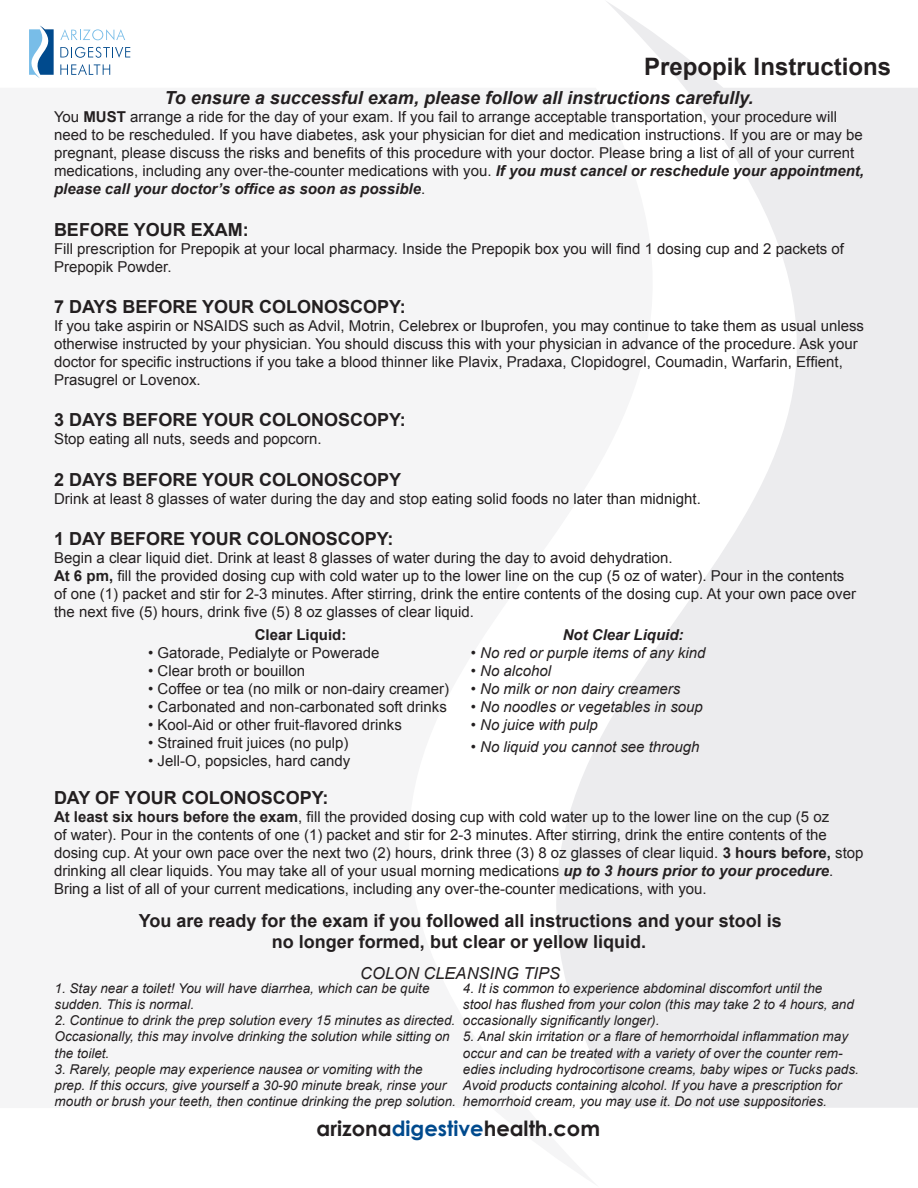
<style>
.page{position:relative;width:918px;height:1188px;background:#fff}
.page>*{position:absolute;margin:0;border:0;box-sizing:border-box;transform-origin:0 0}
.t1{font:700 24px "Arial";color:#231f20}
.t2{font:700 21px "Century Gothic";color:#231f20}
.Paragraph_Style_1{font:700 18px "Arial";color:#231f20}
.t3{font:italic 700 18px "Arial";color:#231f20}
.t4{font:italic 16.5px "Arial";color:#231f20}
.Paragraph_Style_1-2{font:15px/18px "Arial";color:#231f20}
.t5{font:italic 15px "Arial";color:#231f20}
.t6{font:italic 700 15px "Arial";color:#231f20}
.t7{font:700 15px "Arial";color:#231f20}
.t8{font:italic 13.5px/16.2px "Arial";color:#231f20}
.s1{font-weight:700}
.s2{font-weight:700;font-style:italic}
.s3{color:#004a8d}
</style>
<div class="page">
<svg style="left:556px;top:1px;width:362px;height:1107px;fill:#ececee"></svg>
<svg style="left:29px;top:25px;width:101px;height:53px"></svg>
<p class="t1" style="left:644px;top:51px;width:248px">Prepopik Instructions</p>
<p class="t3" style="left:165px;top:86px;width:590px">To ensure a successful exam, please follow all instructions carefully.</p>
<p class="Paragraph_Style_1-2" style="left:54px;top:108px;width:812px">You <span class="s1">MUST</span> arrange a ride for the day of your exam. If you fail to arrange acceptable transportation, your procedure will need to be rescheduled. If you have diabetes, ask your physician for diet and medication instructions. If you are or may be pregnant, please discuss the risks and benefits of this procedure with your doctor. Please bring a list of all of your current medications, including any over-the-counter medications with you. <span class="s2">If you must cancel or reschedule your appointment, please call your doctor’s office as soon as possible</span>.</p>
<p class="Paragraph_Style_1" style="left:54px;top:217px;width:196px">BEFORE YOUR EXAM:</p>
<p class="Paragraph_Style_1-2" style="left:54px;top:240px;width:792px">Fill prescription for Prepopik at your local pharmacy. Inside the Prepopik box you will find 1 dosing cup and 2 packets of<br>Prepopik Powder.</p>
<p class="Paragraph_Style_1" style="left:54px;top:295px;width:353px">7 DAYS BEFORE YOUR COLONOSCOPY:</p>
<p class="Paragraph_Style_1-2" style="left:54px;top:317px;width:812px">If you take aspirin or NSAIDS such as Advil, Motrin, Celebrex or Ibuprofen, you may continue to take them as usual unless otherwise instructed by your physician. You should discuss this with your physician in advance of the procedure. Ask your doctor for specific instructions if you take a blood thinner like Plavix, Pradaxa, Clopidogrel, Coumadin, Warfarin, Effient, Prasugrel or Lovenox.</p>
<p class="Paragraph_Style_1" style="left:54px;top:408px;width:353px">3 DAYS BEFORE YOUR COLONOSCOPY:</p>
<p class="Paragraph_Style_1-2" style="left:54px;top:430px;width:269px">Stop eating all nuts, seeds and popcorn.</p>
<p class="Paragraph_Style_1" style="left:54px;top:468px;width:349px">2 DAYS BEFORE YOUR COLONOSCOPY</p>
<p class="Paragraph_Style_1-2" style="left:54px;top:490px;width:648px">Drink at least 8 glasses of water during the day and stop eating solid foods no later than midnight.</p>
<p class="Paragraph_Style_1" style="left:54px;top:527px;width:341px">1 DAY BEFORE YOUR COLONOSCOPY:</p>
<p class="Paragraph_Style_1-2" style="left:54px;top:549px;width:620px">Begin a clear liquid diet. Drink at least 8 glasses of water during the day to avoid dehydration.</p>
<p class="Paragraph_Style_1-2" style="left:54px;top:567px;width:804px"><span class="s1">At 6 pm,</span> fill the provided dosing cup with cold water up to the lower line on the cup (5 oz of water). Pour in the contents of one (1) packet and stir for 2-3 minutes. After stirring, drink the entire contents of the dosing cup. At your own pace over the next five (5) hours, drink five (5) 8 oz glasses of clear liquid.</p>
<p class="t7" style="left:255px;top:625px;width:93px">Clear Liquid:</p>
<p class="Paragraph_Style_1-2" style="left:148px;top:644px;width:233px">• Gatorade, Pedialyte or Powerade</p>
<p class="Paragraph_Style_1-2" style="left:148px;top:662px;width:158px">• Clear broth or bouillon</p>
<p class="Paragraph_Style_1-2" style="left:148px;top:680px;width:302px">• Coffee or tea (no milk or non-dairy creamer)</p>
<p class="Paragraph_Style_1-2" style="left:148px;top:698px;width:300px">• Carbonated and non-carbonated soft drinks</p>
<p class="Paragraph_Style_1-2" style="left:148px;top:716px;width:255px">• Kool-Aid or other fruit-flavored drinks</p>
<p class="Paragraph_Style_1-2" style="left:148px;top:734px;width:202px">• Strained fruit juices (no pulp)</p>
<p class="Paragraph_Style_1-2" style="left:148px;top:752px;width:203px">• Jell-O, popsicles, hard candy</p>
<p class="t6" style="left:563px;top:625px;width:122px">Not Clear Liquid:</p>
<p class="t5" style="left:471px;top:643px;width:236px">• No red or purple items of any kind</p>
<p class="t5" style="left:471px;top:661px;width:82px">• No alcohol</p>
<p class="t5" style="left:471px;top:679px;width:211px">• No milk or non dairy creamers</p>
<p class="t5" style="left:471px;top:697px;width:234px">• No noodles or vegetables in soup</p>
<p class="t5" style="left:471px;top:715px;width:128px">• No juice with pulp</p>
<p class="t5" style="left:471px;top:737px;width:230px">• No liquid you cannot see through</p>
<p class="Paragraph_Style_1" style="left:54px;top:786px;width:276px">DAY OF YOUR COLONOSCOPY:</p>
<p class="Paragraph_Style_1-2" style="left:54px;top:808px;width:811px"><span class="s1">At least six hours before the exam</span>, fill the provided dosing cup with cold water up to the lower line on the cup (5 oz<br>of water). Pour in the contents of one (1) packet and stir for 2-3 minutes. After stirring, drink the entire contents of the dosing cup. At your own pace over the next two (2) hours, drink three (3) 8 oz glasses of clear liquid. <span class="s1">3 hours before,</span> stop drinking all clear liquids. You may take all of your usual morning medications <span class="s2">up to 3 hours prior to your procedure</span>.<br>Bring a list of all of your current medications, including any over-the-counter medications, with you.</p>
<p class="Paragraph_Style_1" style="left:139px;top:909px;width:644px">You are ready for the exam if you followed all instructions and your stool is</p>
<p class="Paragraph_Style_1" style="left:272px;top:930px;width:376px">no longer formed, but clear or yellow liquid.</p>
<p class="t4" style="left:360px;top:963px;width:201px">COLON CLEANSING TIPS</p>
<p class="t8" style="left:55px;top:980px;width:376px">1. Stay near a toilet! You will have diarrhea, which can be quite sudden. This is normal.</p>
<p class="t8" style="left:55px;top:1013px;width:402px">2. Continue to drink the prep solution every 15 minutes as directed.<br>Occasionally, this may involve drinking the solution while sitting on the toilet.</p>
<p class="t8" style="left:55px;top:1061px;width:403px">3. Rarely, people may experience nausea or vomiting with the prep. If this occurs, give yourself a 30-90 minute break, rinse your mouth or brush your teeth, then continue drinking the prep solution.</p>
<p class="t8" style="left:463px;top:980px;width:392px">4. It is common to experience abdominal discomfort until the stool has flushed from your colon (this may take 2 to 4 hours, and occasionally significantly longer).</p>
<p class="t8" style="left:463px;top:1029px;width:397px">5. Anal skin irritation or a flare of hemorrhoidal inflammation may occur and can be treated with a variety of over the counter rem&shy;edies including hydrocortisone creams, baby wipes or Tucks pads.<br>Avoid products containing alcohol. If you have a prescription for hemorrhoid cream, you may use it. Do not use suppositories.</p>
<p class="t2" style="left:317px;top:1112px;width:285px">arizona<span class="s3">digestive</span>health.com</p>
</div>
